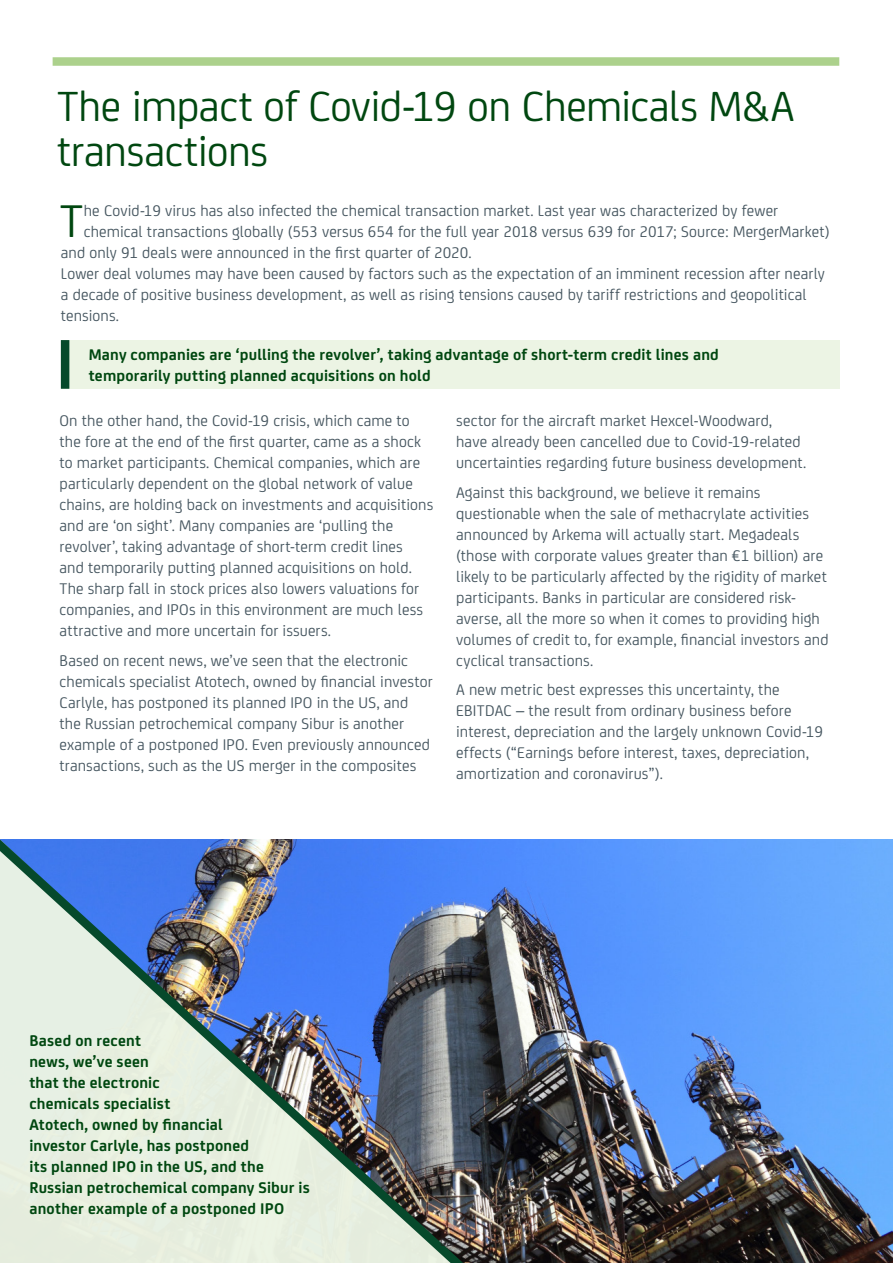
<style>
.page{position:relative;width:893px;height:1263px;background:#fff}
.page>*{position:absolute;margin:0;border:0;box-sizing:border-box;transform-origin:0 0}
.t1{font:48.9px "FS Joey";color:#004710}
.t2{font:45px/45px "FS Joey";letter-spacing:-.01em;color:#004710}
.t3{font:16.5px/21px "FS Joey";letter-spacing:.01em;color:#45555f}
.t4{font:700 16.5px/21px "FS Joey";letter-spacing:.015em;color:#004710}
.t5{font:12px "FS Joey";color:#231f20}
</style>
<div class="page">
<div style="left:53px;top:57px;width:786px;height:9px;background:#acd18c"></div>
<div style="left:61px;top:340px;width:779px;height:49px;background:#ecf4e4"></div>
<div style="left:61px;top:340px;width:8px;height:49px;background:#06492b"></div>
<img style="left:556px;top:839px;width:337px;height:424px">
<img style="left:0;top:839px;width:556px;height:424px">
<p class="t2" style="left:57px;top:81px;width:739px">The impact of Covid-19 on Chemicals M&amp;A transactions</p>
<p class="t1" style="left:60px;top:186px;width:25px">T</p>
<p class="t3" style="left:84px;top:199px;width:696px">he Covid-19 virus has also infected the chemical transaction market. Last year was characterized by fewer</p>
<p class="t3" style="left:84px;top:220px;width:747px">chemical transactions globally (553 versus 654 for the full year 2018 versus 639 for 2017; Source: MergerMarket)</p>
<p class="t3" style="left:61px;top:241px;width:412px">and only 91 deals were announced in the first quarter of 2020.</p>
<p class="t3" style="left:61px;top:262px;width:765px">Lower deal volumes may have been caused by factors such as the expectation of an imminent recession after nearly a decade of positive business development, as well as rising tensions caused by tariff restrictions and geopolitical tensions.</p>
<p class="t4" style="left:89px;top:343px;width:632px">Many companies are ‘pulling the revolver’, taking advantage of short-term credit lines and temporarily putting planned acquisitions on hold</p>
<p class="t3" style="left:60px;top:409px;width:375px">On the other hand, the Covid-19 crisis, which came to the fore at the end of the first quarter, came as a shock to market participants. Chemical companies, which are particularly dependent on the global network of value chains, are holding back on investments and acquisitions and are ‘on sight’. Many companies are ‘pulling the revolver’, taking advantage of short-term credit lines<br>and temporarily putting planned acquisitions on hold.<br>The sharp fall in stock prices also lowers valuations for companies, and IPOs in this environment are much less attractive and more uncertain for issuers.</p>
<p class="t3" style="left:60px;top:649px;width:375px">Based on recent news, we’ve seen that the electronic chemicals specialist Atotech, owned by financial investor Carlyle, has postponed its planned IPO in the US, and the Russian petrochemical company Sibur is another example of a postponed IPO. Even previously announced transactions, such as the US merger in the composites</p>
<p class="t3" style="left:456px;top:409px;width:352px">sector for the aircraft market Hexcel-Woodward, have already been cancelled due to Covid-19-related uncertainties regarding future business development.</p>
<p class="t3" style="left:456px;top:481px;width:374px">Against this background, we believe it remains questionable when the sale of methacrylate activities announced by Arkema will actually start. Megadeals (those with corporate values greater than €1 billion) are likely to be particularly affected by the rigidity of market participants. Banks in particular are considered risk&shy;averse, all the more so when it comes to providing high volumes of credit to, for example, financial investors and cyclical transactions.</p>
<p class="t3" style="left:456px;top:678px;width:368px">A new metric best expresses this uncertainty, the EBITDAC – the result from ordinary business before interest, depreciation and the largely unknown Covid-19 effects (“Earnings before interest, taxes, depreciation, amortization and coronavirus”).</p>
<p class="t4" style="left:29px;top:1029px;width:282px">Based on recent<br>news, we’ve seen<br>that the electronic<br>chemicals specialist<br>Atotech, owned by financial<br>investor Carlyle, has postponed<br>its planned IPO in the US, and the<br>Russian petrochemical company Sibur is another example of a postponed IPO</p>
<p class="t5" style="left:440px;top:1234px;width:14px">02</p>
</div>
